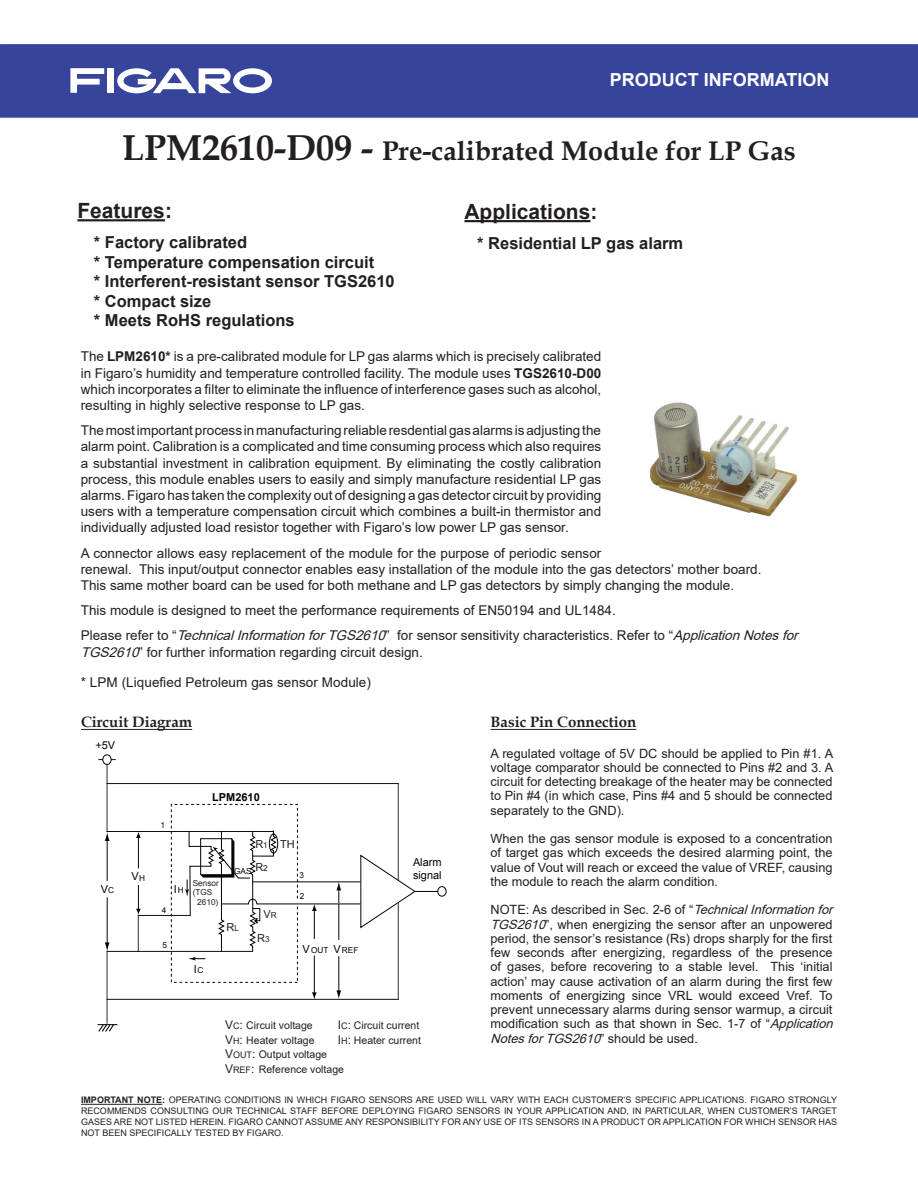
<style>
.page{position:relative;width:918px;height:1188px;background:#fff}
.page>*{position:absolute;margin:0;border:0;box-sizing:border-box;transform-origin:0 0}
.t1{font:700 27px "Book Antiqua";color:#231f20}
.t2{font:700 21px "Arial";color:#231f20}
.t3{font:700 18px "Arial";color:#fff}
.t4{font:700 16.5px "Arial";color:#231f20}
.t5{font:700 15px "Book Antiqua";color:#231f20}
.Default{font:13.5px/16.2px "Arial";color:#231f20;text-align:justify}
.t6{font:13.5px "Arial";color:#040503;scale:.87 1}
.t7{font:12.75px/14.2px "Arial";color:#231f20;text-align:justify}
.t8{font:10.95px/13.2px "Arial";color:#040503}
.t9{font:10.95px/23.9px "Arial";color:#231f20}
.t10{font:700 10.95px "Arial";color:#040503}
.t11{font:10.5px "Arial";color:#231f20}
.Body_text{font:9px/10.8px "Arial";color:#231f20;text-align:justify}
.t12{font:8.25px "Arial";color:#040503}
.t13{font:8.25px "Arial";color:#231f20}
.s1{font-size:36px}
.s2{font-weight:700}
.s3{font-style:italic}
.s4{font-size:6.75px}
.s5{font-size:8.25px}
.s6{font-size:10.95px}
.s7{font-size:12px}
.s8{font-size:9px}
</style>
<div class="page">
<div style="left:0;top:44px;width:918px;height:74px;background:#36449c;border:2px solid #36449c"></div>
<div style="left:108px;top:68px;width:6px;height:25px;background:#fff"></div>
<svg style="left:70px;top:68px;width:34px;height:25px"></svg>
<svg style="left:117px;top:68px;width:155px;height:25px"></svg>
<hr style="left:464px;top:220px;width:126px;height:2px;background:#231f20">
<hr style="left:77px;top:219px;width:88px;height:2px;background:#231f20">
<hr style="left:81px;top:729px;width:111px;height:1px;background:#231f20">
<img style="left:650px;top:402px;width:148px;height:115px">
<div style="left:102px;top:754px;width:9px;height:11px;border:1px solid #040503;border-radius:50%"></div>
<div style="left:437px;top:886px;width:9px;height:11px;border:1px solid #040503;border-radius:50%"></div>
<svg style="left:98px;top:759px;width:340px;height:273px"></svg>
<hr style="left:253px;top:882px;width:107px;height:1px;background:#040503">
<hr style="left:491px;top:729px;width:145px;height:1px;background:#231f20">
<hr style="left:81px;top:1104px;width:81px;height:1px;background:#231f20">
<h3 class="t3" style="left:610px;top:67px;width:221px">PRODUCT INFORMATION</h3>
<p class="t1" style="left:122px;top:132px;width:675px"><span class="s1">LPM2610-D09 -</span> Pre-calibrated Module for LP Gas</p>
<p class="t2" style="left:77px;top:196px;width:96px">Features:</p>
<p class="t2" style="left:464px;top:197px;width:135px">Applications:</p>
<p class="t4" style="left:94px;top:231px;width:155px">* Factory calibrated</p>
<p class="t4" style="left:477px;top:232px;width:208px">* Residential LP gas alarm</p>
<p class="t4" style="left:94px;top:250px;width:282px">* Temperature compensation circuit</p>
<p class="t4" style="left:94px;top:270px;width:302px">* Interferent-resistant sensor TGS2610</p>
<p class="t4" style="left:94px;top:289px;width:119px">* Compact size</p>
<p class="t4" style="left:94px;top:309px;width:202px">* Meets RoHS regulations</p>
<p class="Default" style="left:81px;top:348px;width:522px">The <span class="s2">LPM2610*</span> is a pre-calibrated module for LP gas alarms which is precisely calibrated in Figaro’s humidity and temperature controlled facility. The module uses <span class="s2">TGS2610-D00 </span>which incorporates a filter to eliminate the influence of interference gases such as alcohol, resulting in highly selective response to LP gas.</p>
<p class="Default" style="left:81px;top:422px;width:522px">The most important process in manufacturing reliable resdential gas alarms is adjusting the alarm point. Calibration is a complicated and time consuming process which also requires a substantial investment in calibration equipment. By eliminating the costly calibration process, this module enables users to easily and simply manufacture residential LP gas alarms. Figaro has taken the complexity out of designing a gas detector circuit by providing users with a temperature compensation circuit which combines a built-in thermistor and individually adjusted load resistor together with Figaro’s low power LP gas sensor.</p>
<p class="Default" style="left:81px;top:545px;width:682px">A connector allows easy replacement of the module for the purpose of periodic sensor<br>renewal. This input/output connector enables easy installation of the module into the gas detectors’ mother board.</p>
<p class="Default" style="left:81px;top:577px;width:655px">This same mother board can be used for both methane and LP gas detectors by simply changing the module.</p>
<p class="Default" style="left:81px;top:602px;width:537px">This module is designed to meet the performance requirements of EN50194 and UL1484.</p>
<p class="Default" style="left:81px;top:627px;width:723px">Please refer to “<span class="s3">TechnicalInformationforTGS2610</span>” for sensor sensitivity characteristics. Refer to “<span class="s3">ApplicationNotesfor</span></p>
<p class="Default" style="left:81px;top:644px;width:344px"><span class="s3">TGS2610</span>” for further information regarding circuit design.</p>
<p class="Default" style="left:81px;top:674px;width:292px">* LPM (Liquefied Petroleum gas sensor Module)</p>
<p class="t5" style="left:81px;top:712px;width:113px">Circuit Diagram</p>
<p class="t8" style="left:95px;top:739px;width:21px">+5V</p>
<p class="t6" style="left:101px;top:881px;width:16px">V<span class="s4">C</span></p>
<p class="t8" style="left:101px;top:883px;width:15px">V<span class="s5">C</span></p>
<p class="t8" style="left:131px;top:870px;width:15px">V<span class="s5">H</span></p>
<p class="t12" style="left:161px;top:820px;width:6px">1</p>
<p class="t8" style="left:174px;top:883px;width:11px">I<span class="s5">H</span></p>
<p class="t12" style="left:162px;top:905px;width:6px">4</p>
<p class="t12" style="left:163px;top:939px;width:6px">5</p>
<p class="t10" style="left:212px;top:790px;width:49px">LPM2610</p>
<p class="t13" style="left:193px;top:877px;width:28px">Sensor</p>
<p class="t13" style="left:193px;top:887px;width:21px">(TGS</p>
<p class="t13" style="left:197px;top:897px;width:23px">2610)</p>
<p class="t8" style="left:194px;top:962px;width:11px">I<span class="s5">C</span></p>
<p class="t9" style="left:255px;top:832px;width:14px">R<span class="s5">1<br></span>R<span class="s5">2</span></p>
<p class="t9" style="left:280px;top:833px;width:16px">TH</p>
<p class="t12" style="left:234px;top:866px;width:19px">GAS</p>
<p class="t12" style="left:300px;top:870px;width:6px">3</p>
<p class="t9" style="left:226px;top:915px;width:14px">R<span class="s5">L</span></p>
<p class="t9" style="left:257px;top:903px;width:21px;line-height:23.4px;text-indent:6px">V<span class="s5">R<br></span>R<span class="s5">3</span></p>
<p class="t12" style="left:300px;top:891px;width:6px">2</p>
<p class="t12" style="left:303px;top:945px;width:27px"><span class="s6">V</span>OUT</p>
<p class="t12" style="left:333px;top:945px;width:26px"><span class="s6">V</span>REF</p>
<p class="t8" style="left:413px;top:856px;width:30px">Alarm signal</p>
<p class="t11" style="left:225px;top:1018px;width:89px"><span class="s7">V</span><span class="s8">C</span><span class="s7">:</span> Circuit voltage</p>
<p class="t11" style="left:225px;top:1033px;width:91px"><span class="s7">V</span><span class="s8">H</span><span class="s7">:</span> Heater voltage</p>
<p class="t11" style="left:225px;top:1047px;width:103px"><span class="s7">V</span><span class="s8">OUT</span><span class="s7">:</span> Output voltage</p>
<p class="t11" style="left:225px;top:1062px;width:120px"><span class="s7">V</span><span class="s8">REF</span><span class="s7">:</span> Reference voltage</p>
<p class="t11" style="left:338px;top:1018px;width:83px"><span class="s7">I</span><span class="s8">C</span><span class="s7">:</span> Circuit current</p>
<p class="t11" style="left:338px;top:1033px;width:85px"><span class="s7">I</span><span class="s8">H</span><span class="s7">:</span> Heater current</p>
<p class="t5" style="left:491px;top:712px;width:147px">Basic Pin Connection</p>
<p class="t7" style="left:491px;top:746px;width:344px">A regulated voltage of 5V DC should be applied to Pin #1. A voltage comparator should be connected to Pins #2 and 3. A circuit for detecting breakage of the heater may be connected to Pin #4 (in which case, Pins #4 and 5 should be connected separately to the GND).</p>
<p class="t7" style="left:491px;top:831px;width:343px">When the gas sensor module is exposed to a concentration of target gas which exceeds the desired alarming point, the value of Vout will reach or exceed the value of VREF, causing the module to reach the alarm condition.</p>
<p class="t7" style="left:491px;top:903px;width:348px;text-align:left">NOTE: As described in Sec. 2-6 of “<span class="s3">TechnicalInformationfor TGS2610</span>”, when energizing the sensor after an unpowered period, the sensor’s resistance (Rs) drops sharply for the first few seconds after energizing, regardless of the presence of gases, before recovering to a stable level. This ‘initial action’ may cause activation of an alarm during the first few moments of energizing since VRL would exceed Vref. To prevent unnecessary alarms during sensor warmup, a circuit modification such as that shown in Sec. 1-7 of “<span class="s3">Application NotesforTGS2610</span>” s h o u l d b e u s e d .</p>
<p class="Body_text" style="left:81px;top:1095px;width:758px"><span class="s2">IMPORTANT NOTE:</span> OPERATING CONDITIONS IN WHICH FIGARO SENSORS ARE USED WILL VARY WITH EACH CUSTOMER’S SPECIFIC APPLICATIONS. FIGARO STRONGLY RECOMMENDS CONSULTING OUR TECHNICAL STAFF BEFORE DEPLOYING FIGARO SENSORS IN YOUR APPLICATION AND, IN PARTICULAR, WHEN CUSTOMER’S TARGET GASES ARE NOT LISTED HEREIN. FIGARO CANNOT ASSUME ANY RESPONSIBILITY FOR ANY USE OF ITS SENSORS IN A PRODUCT OR APPLICATION FOR WHICH SENSOR HAS NOT BEEN SPECIFICALLY TESTED BY FIGARO.</p>
</div>
